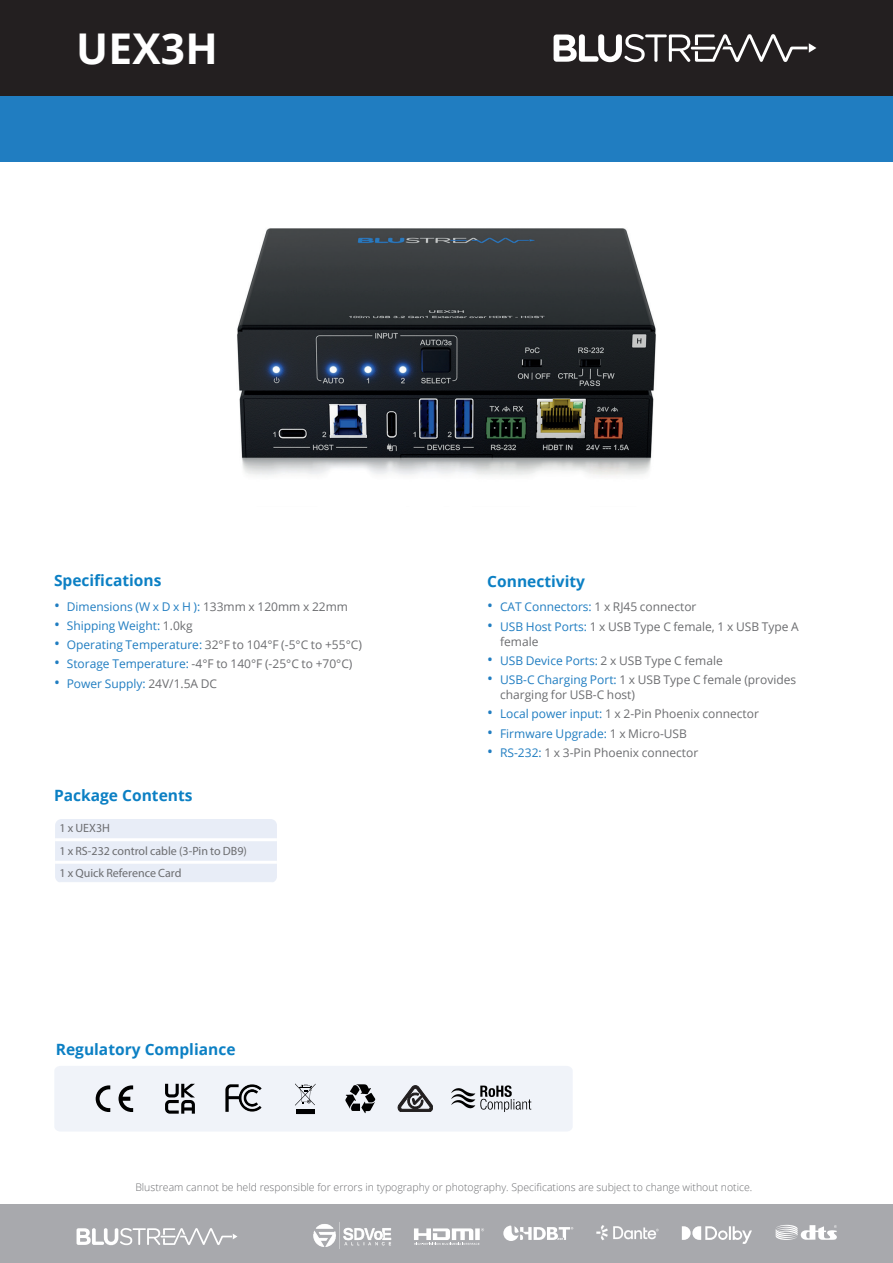
<style>
.page{position:relative;width:893px;height:1263px;background:#fff}
.page>*{position:absolute;margin:0;border:0;box-sizing:border-box;transform-origin:0 0}
.t1{font:700 42.45px "Open Sans";letter-spacing:.005em;color:#fff}
.t2{font:700 15.6px "Open Sans";color:#0c80c4}
.t3{font:12px/15px "Open Sans";color:#6c6d70}
.t4{font:12px "Open Sans";color:#207dc1}
.t5{font:12px/22.5px "Myriad Pro";color:#6c6d70}
.t6{font:300 10.5px "Open Sans";color:#6c6d70}
.s1{font-size:15.6px}
.s2{color:#6c6d70}
.s3{font-size:15.6px;color:#207dc1}
.s4{color:#207dc1}
</style>
<div class="page">
<div style="left:0;top:96px;width:893px;height:66px;background:#207dc1"></div>
<div style="left:0;top:1205px;width:893px;height:58px;background:#a8a9ad"></div>
<svg style="left:77px;top:1228px;width:160px;height:18px"></svg>
<svg style="left:503px;top:1225px;width:70px;height:16px"></svg>
<svg style="left:414px;top:1228px;width:70px;height:17px"></svg>
<img style="left:596px;top:1225px;width:63px;height:15px">
<svg style="left:682px;top:1226px;width:70px;height:18px"></svg>
<svg style="left:776px;top:1225px;width:61px;height:15px"></svg>
<div style="left:0;top:0;width:893px;height:102px;background:#231f20"></div>
<div style="left:0;top:96px;width:893px;height:31px;background:#207dc1"></div>
<svg style="left:554px;top:34px;width:262px;height:29px"></svg>
<svg style="left:55px;top:819px;width:222px;height:63px"></svg>
<img style="left:313px;top:1222px;width:78px;height:27px">
<svg style="left:54px;top:1066px;width:519px;height:65px"></svg>
<img style="left:237px;top:228px;width:419px;height:248px">
<h1 class="t1" style="left:76px;top:19px;width:143px">UEX3H</h1>
<h2 class="t2" style="left:54px;top:569px;width:109px">Specifications</h2>
<p class="t4" style="left:54px;top:598px;width:296px"><span class="s1">•</span> Dimensions (W x D x H ): <span class="s2">133mm x 120mm x 22mm</span></p>
<p class="t4" style="left:54px;top:617px;width:140px"><span class="s1">•</span> Shipping Weight: <span class="s2">1.0kg</span></p>
<p class="t3" style="left:54px;top:637px;width:309px"><span class="s3">•</span> <span class="s4">Operating Temperature:</span> 32°F to 104°F (-5°C to +55°C)</p>
<p class="t3" style="left:54px;top:656px;width:300px"><span class="s3">•</span> <span class="s4">Storage Temperature:</span> -4°F to 140°F (-25°C to +70°C)</p>
<p class="t4" style="left:54px;top:675px;width:165px"><span class="s1">•</span> Power Supply: <span class="s2">24V/1.5A DC</span></p>
<h2 class="t2" style="left:54px;top:785px;width:140px">Package Contents</h2>
<p class="t5" style="left:59px;top:817px;width:189px">1 x UEX3H<br>1 x RS-232 control cable (3-Pin to DB9)<br>1 x Quick Reference Card</p>
<h2 class="t2" style="left:56px;top:1038px;width:181px">Regulatory Compliance</h2>
<h2 class="t2" style="left:487px;top:570px;width:99px">Connectivity</h2>
<p class="t3" style="left:487px;top:599px;width:211px"><span class="s3">•</span> <span class="s4">CAT Connectors:</span> 1 x RJ45 connector</p>
<p class="t3" style="left:500px;top:618px;width:300px;text-indent:-13px"><span class="s3">•</span> <span class="s4">USB Host Ports:</span> 1 x USB Type C female, 1 x USB Type A female</p>
<p class="t3" style="left:487px;top:653px;width:237px"><span class="s3">•</span> <span class="s4">USB Device Ports:</span> 2 x USB Type C female</p>
<p class="t3" style="left:500px;top:672px;width:298px;text-indent:-13px"><span class="s3">•</span> <span class="s4">USB-C Charging Port:</span> 1 x USB Type C female (provides charging for USB-C host)</p>
<p class="t3" style="left:487px;top:706px;width:273px"><span class="s3">•</span> <span class="s4">Local power input:</span> 1 x 2-Pin Phoenix connector</p>
<p class="t4" style="left:487px;top:725px;width:201px"><span class="s1">•</span> Firmware Upgrade: <span class="s2">1 x Micro-USB</span></p>
<p class="t3" style="left:487px;top:745px;width:212px"><span class="s3">•</span> <span class="s4">RS-232:</span> 1 x 3-Pin Phoenix connector</p>
<p class="t6" style="left:135px;top:1179px;width:619px">Blustream cannot be held responsible for errors in typography or photography. Specifications are subject to change without notice.</p>
</div>
